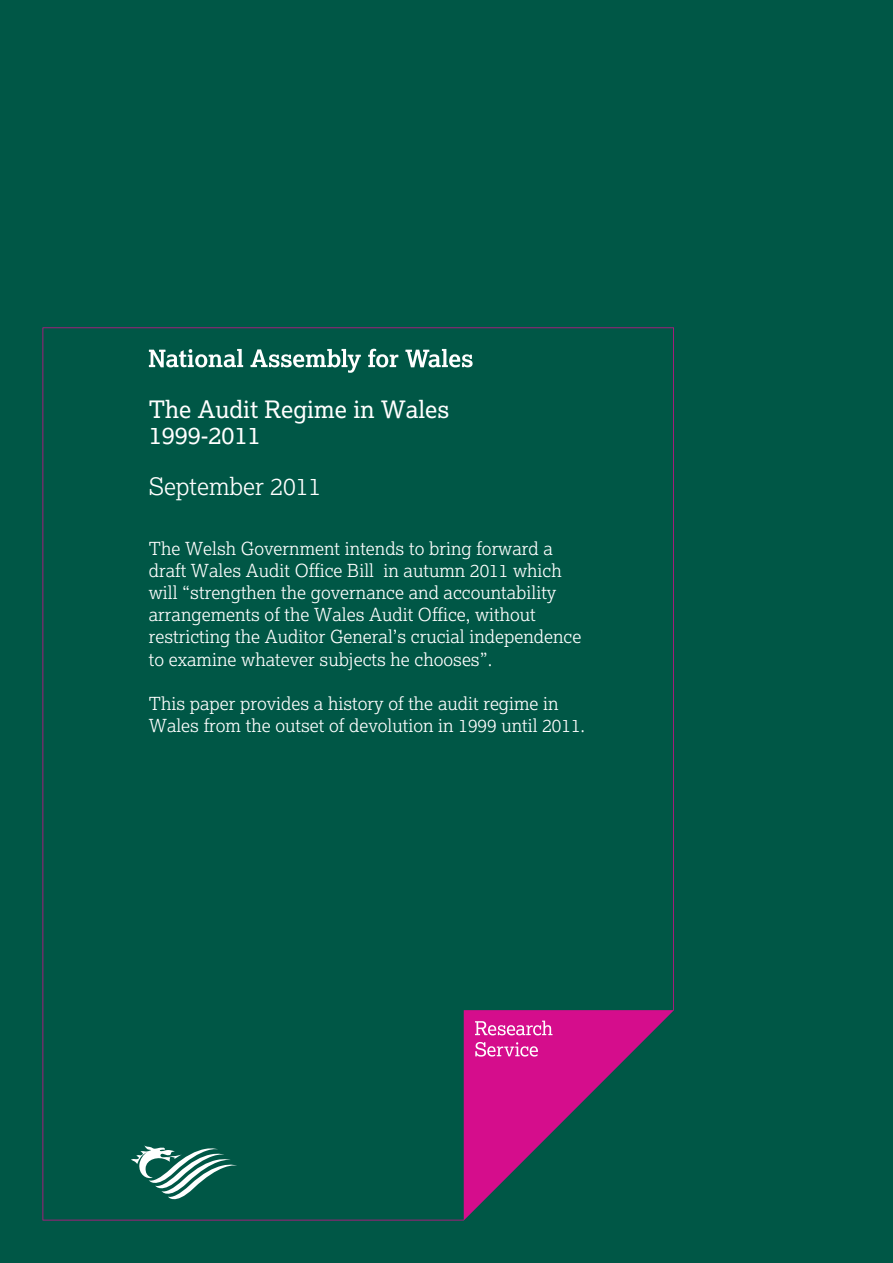
<style>
.page{position:relative;width:893px;height:1263px;background:#005746}
.page>*{position:absolute;margin:0;border:0;box-sizing:border-box;transform-origin:0 0}
.t1{font:24px/25.5px "Cynulliad Serif";color:#fff}
.t2{font:24px "Cynulliad Serif Lt";color:#fff}
.t3{font:18px/22px "Cynulliad Serif Lt";color:#fff}
</style>
<div class="page">
<svg style="left:43px;top:327px;width:631px;height:893px"></svg>
<svg style="left:149px;top:349px;width:324px;height:24px"></svg>
<svg style="left:475px;top:1021px;width:77px;height:14px"></svg>
<svg style="left:475px;top:1042px;width:63px;height:14px"></svg>
<p class="t1" style="left:149px;top:396px;width:302px">The Audit Regime in Wales<br>1999-2011</p>
<p class="t2" style="left:149px;top:471px;width:174px">September 2011</p>
<p class="t3" style="left:149px;top:537px;width:434px">The Welsh Government intends to bring forward a draft Wales Audit Office Bill in autumn 2011 which will “strengthen the governance and accountability arrangements of the Wales Audit Office, without restricting the Auditor General’s crucial independence to examine whatever subjects he chooses”.</p>
<p class="t3" style="left:149px;top:692px;width:438px">This paper provides a history of the audit regime in<br>Wales from the outset of devolution in 1999 until 2011.</p>
</div>
